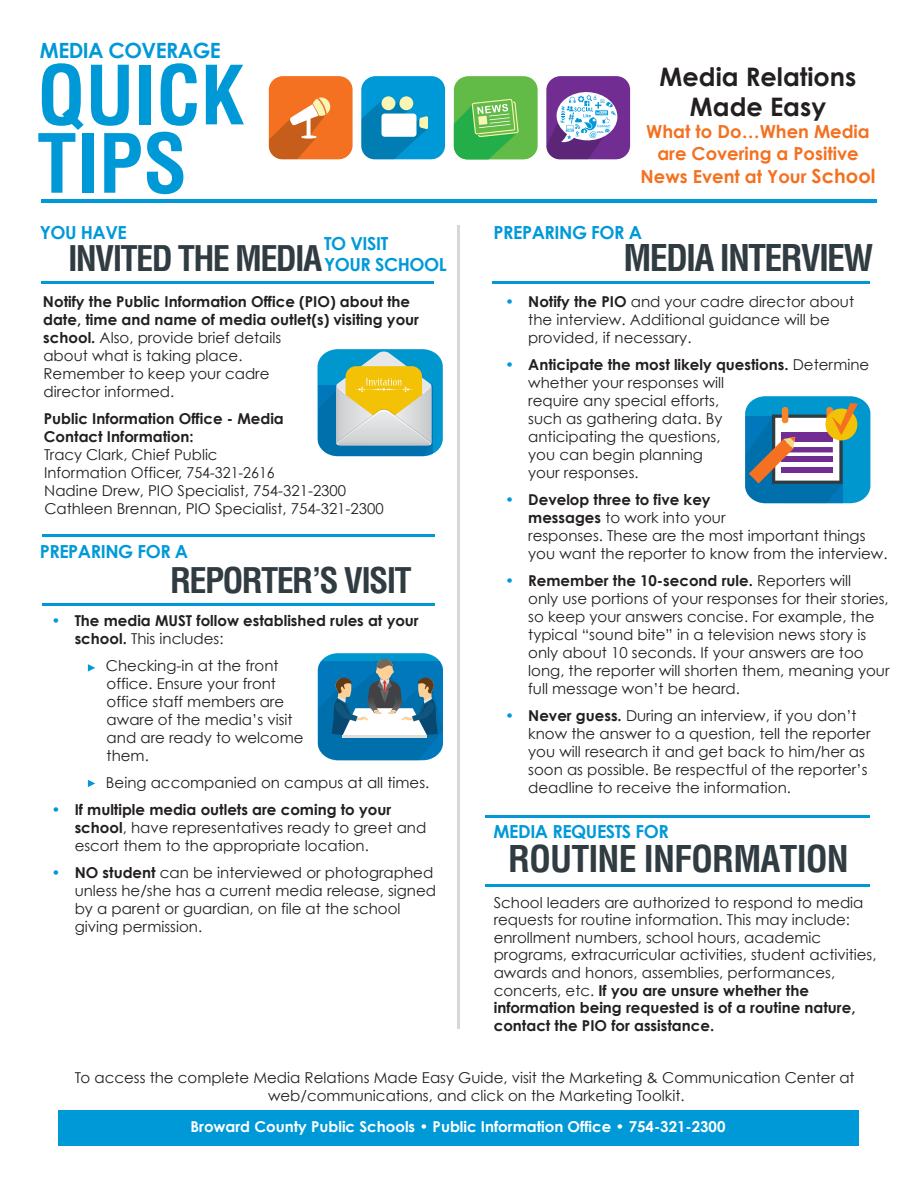
<style>
.page{position:relative;width:918px;height:1188px;background:#fff}
.page>*{position:absolute;margin:0;border:0;box-sizing:border-box;transform-origin:0 0}
.t1{font:700 condensed 79.5px/68.4px "Helvetica";color:#0099d8}
.t2{font:700 condensed 36px "Helvetica";letter-spacing:-.025em;color:#303c42}
.t3{font:700 condensed 36px "Helvetica";letter-spacing:-.05em;color:#303c42}
.t4{font:700 condensed 34.5px "Helvetica";letter-spacing:-.05em;color:#303c42}
.t5{font:700 25.5px/30.6px "Century Gothic";color:#231f20;text-align:center}
.t6{font:700 21px "Century Gothic";letter-spacing:-.025em;color:#0099d8}
.t7{font:700 18px/21.6px "Century Gothic";color:#f37121;text-align:center}
.t8{font:700 18px "Century Gothic";letter-spacing:-.025em;color:#0099d8}
.t9{font:15px/18px "Century Gothic";color:#231f20}
.t10{font:700 15px/18px "Century Gothic";color:#231f20}
.t11{font:700 15px "Century Gothic";color:#fff}
.t12{font:700 2.85px "Helvetica";color:#0099d8;scale:.96 1}
.s1{font-family:"Century Gothic";font-stretch:normal;font-size:18px;color:#0099d8}
.s2{font-weight:400}
.s3{font-weight:400;color:#0099d8}
.s4{color:#0099d8}
.s5{font-weight:700}
.s6{font-size:19.5px}
</style>
<div class="page">
<hr style="left:458px;top:225px;width:2px;height:804px;background:#d7d8d6">
<hr style="left:42px;top:534px;width:393px;height:3px;background:#0099d8">
<hr style="left:42px;top:603px;width:393px;height:2px;background:#0099d8">
<hr style="left:485px;top:816px;width:384px;height:2px;background:#0099d8">
<hr style="left:485px;top:884px;width:384px;height:3px;background:#0099d8">
<hr style="left:492px;top:282px;width:378px;height:2px;background:#0099d8">
<hr style="left:42px;top:199px;width:835px;height:4px;background:#0099d8">
<hr style="left:41px;top:282px;width:393px;height:2px;background:#0099d8">
<svg style="left:362px;top:76px;width:83px;height:83px"></svg>
<svg style="left:270px;top:76px;width:83px;height:83px"></svg>
<svg style="left:455px;top:76px;width:83px;height:83px"></svg>
<svg style="left:547px;top:76px;width:83px;height:83px"></svg>
<div style="left:58px;top:1111px;width:801px;height:35px;background:#0099d8"></div>
<div style="left:361px;top:77px;width:83px;height:82px;background:#0099d8;border-radius:13px"></div>
<svg style="left:382px;top:96px;width:13px;height:14px"></svg>
<svg style="left:399px;top:96px;width:14px;height:14px"></svg>
<svg style="left:361px;top:98px;width:67px;height:61px"></svg>
<div style="left:269px;top:77px;width:83px;height:82px;background:#f37121;border-radius:13px"></div>
<svg style="left:269px;top:97px;width:62px;height:62px"></svg>
<div style="left:454px;top:77px;width:83px;height:82px;background:#62bb46;border-radius:13px"></div>
<svg style="left:454px;top:98px;width:65px;height:61px"></svg>
<div style="left:546px;top:77px;width:83px;height:82px;background:#712d91;border-radius:13px"></div>
<svg style="left:546px;top:91px;width:74px;height:68px"></svg>
<svg style="left:88px;top:664px;width:7px;height:8px"></svg>
<svg style="left:88px;top:780px;width:7px;height:7px"></svg>
<svg style="left:745px;top:396px;width:125px;height:107px"></svg>
<svg style="left:318px;top:349px;width:125px;height:107px"></svg>
<svg style="left:318px;top:653px;width:125px;height:108px"></svg>
<hr style="left:343px;top:735px;width:84px;height:3px;background:#dededd">
<h3 class="t6" style="left:40px;top:37px;width:182px">MEDIA COVERAGE</h3>
<h1 class="t1" style="left:37px;top:61px;width:209px">QUICK<br>TIPS</h1>
<p class="t8" style="left:40px;top:221px;width:89px">YOU HAVE</p>
<p class="t8" style="left:324px;top:233px;width:66px">TO VISIT</p>
<h3 class="t4" style="left:68px;top:237px;width:380px">INVITED THE MEDIA<span class="s1">YOUR SCHOOL</span></h3>
<p class="t10" style="left:43px;top:292px;width:378px">Notify the Public Information Office (PIO) about the date, time and name of media outlet(s) visiting your school. <span class="s2">Also, provide brief details<br>about what is taking place.<br>Remember to keep your cadre<br>director informed.</span></p>
<p class="t10" style="left:44px;top:409px;width:241px">Public Information Office - Media<br>Contact Information:</p>
<p class="t9" style="left:44px;top:445px;width:341px">Tracy Clark, Chief Public<br>Information Officer, 754-321-2616<br>Nadine Drew, PIO Specialist, 754-321-2300<br>Cathleen Brennan, PIO Specialist, 754-321-2300</p>
<p class="t8" style="left:40px;top:540px;width:150px">PREPARING FOR A</p>
<h3 class="t4" style="left:170px;top:559px;width:243px">REPORTER’S VISIT</h3>
<p class="t10" style="left:75px;top:612px;width:346px;text-indent:-23px"><span class="s3">•</span> The media MUST follow established rules at your school. <span class="s2">This includes:</span></p>
<p class="t9" style="left:106px;top:657px;width:199px">Checking-in at the front office. Ensure your front office staff members are aware of the media’s visit and are ready to welcome them.</p>
<p class="t9" style="left:106px;top:774px;width:325px">Being accompanied on campus at all times.</p>
<p class="t9" style="left:75px;top:801px;width:353px;text-indent:-23px"><span class="s4">•</span> <span class="s5">If multiple media outlets are coming to your school</span>, have representatives ready to greet and escort them to the appropriate location.</p>
<p class="t9" style="left:75px;top:864px;width:363px;text-indent:-23px"><span class="s4">•</span> <span class="s5">NO student</span> can be interviewed or photographed unless he/she has a current media release, signed by a parent or guardian, on file at the school giving permission.</p>
<p class="t12" style="left:601px;top:110px;width:9px">Share</p>
<p class="t12" style="left:600px;top:111px;width:9px">Share</p>
<h3 class="t5" style="left:660px;top:61px;width:198px">Media Relations<br>Made Easy</h3>
<p class="t7" style="left:646px;top:120px;width:225px">What to Do…When Media are Covering a Positive</p>
<p class="t7" style="left:641px;top:165px;width:236px">News Event at Your <span class="s6">School</span></p>
<p class="t8" style="left:494px;top:221px;width:150px">PREPARING FOR A</p>
<h2 class="t3" style="left:624px;top:235px;width:251px">MEDIA INTERVIEW</h2>
<p class="t9" style="left:528px;top:292px;width:327px;text-indent:-23px"><span class="s4">•</span> <span class="s5">Notify the PIO</span> and your cadre director about the interview. Additional guidance will be provided, if necessary.</p>
<p class="t9" style="left:528px;top:355px;width:343px;text-indent:-23px"><span class="s4">•</span> <span class="s5">Anticipate the most likely questions.</span> Determine whether your responses will<br>require any special efforts,<br>such as gathering data. By<br>anticipating the questions,<br>you can begin planning<br>your responses.</p>
<p class="t9" style="left:528px;top:490px;width:361px;text-indent:-23px"><span class="s4">•</span> <span class="s5">Develop three to five key<br>messages</span> to work into your<br>responses. These are the most important things you want the reporter to know from the interview.</p>
<p class="t9" style="left:528px;top:571px;width:363px;text-indent:-23px"><span class="s4">•</span> <span class="s5">Remember the 10-second rule.</span> Reporters will<br>only use portions of your responses for their stories, so keep your answers concise. For example, the typical “sound bite” in a television news story is only about 10 seconds. If your answers are too long, the reporter will shorten them, meaning your full message won’t be heard.</p>
<p class="t9" style="left:528px;top:706px;width:344px;text-indent:-23px"><span class="s4">•</span> <span class="s5">Never guess.</span> During an interview, if you don’t know the answer to a question, tell the reporter you will research it and get back to him/her as soon as possible. Be respectful of the reporter’s deadline to receive the information.</p>
<p class="t8" style="left:494px;top:820px;width:177px">MEDIA REQUESTS FOR</p>
<h2 class="t2" style="left:508px;top:836px;width:342px">ROUTINE INFORMATION</h2>
<p class="t9" style="left:494px;top:893px;width:384px">School leaders are authorized to respond to media requests for routine information. This may include: enrollment numbers, school hours, academic programs, extracurricular activities, student activities, awards and honors, assemblies, performances, concerts, etc. <span class="s5">If you are unsure whether the information being requested is of a routine nature, contact the PIO for assistance.</span></p>
<p class="t9" style="left:268px;top:1068px;width:588px;text-indent:-193px">To access the complete Media Relations Made Easy Guide, visit the Marketing &amp; Communication Center at web/communications, and click on the Marketing Toolkit.</p>
<p class="t11" style="left:191px;top:1117px;width:536px">Broward County Public Schools • Public Information Office • 754-321-2300</p>
</div>
